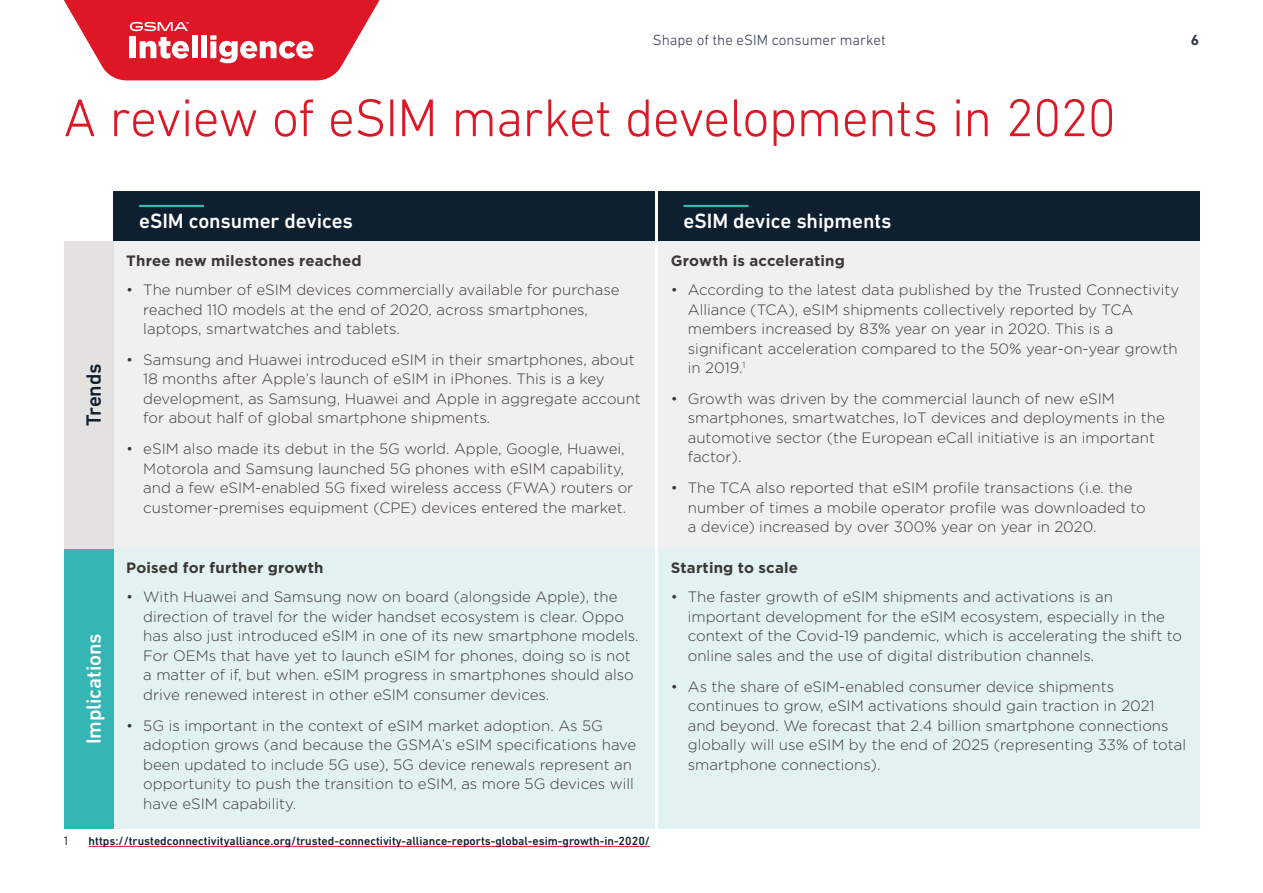
<style>
.page{position:relative;width:1263px;height:893px;background:#fff}
.page>*{position:absolute;margin:0;border:0;box-sizing:border-box;transform-origin:0 0}
.t1{font:300 54px "DIN Next LT Pro";letter-spacing:-.02em;color:#de1726}
.t2{font:500 21px "DIN Next LT Pro";letter-spacing:-.005em;color:#fff}
.t3{font:500 21px "DIN Next LT Pro";letter-spacing:-.005em;color:#0e1f30}
.t4{font:300 15px/19.5px "Gotham";color:#3c3835}
.t5{font:700 15px "Gotham";letter-spacing:.01em;color:#3c3835}
.t6{font:300 15px "DIN Next LT Pro";color:#2f394b}
.t7{font:700 15px "DIN Next LT Pro";color:#2f394b}
.t8{font:500 12px "DIN Next LT Pro";color:#0e1f30}
.t9{font:12px "Gotham";color:#0e1f30}
</style>
<div class="page">
<svg style="left:64px;top:0;width:315px;height:80px"></svg>
<div style="left:114px;top:241px;width:541px;height:307px;background:#f1f0f0"></div>
<div style="left:114px;top:548px;width:541px;height:281px;background:#e2f2f1"></div>
<div style="left:658px;top:241px;width:541px;height:307px;background:#f1f0f0"></div>
<div style="left:658px;top:548px;width:541px;height:281px;background:#e2f2f1"></div>
<div style="left:114px;top:191px;width:541px;height:50px;background:#0e1f30"></div>
<hr style="left:139px;top:205px;width:65px;height:2px;background:#35b6b4">
<div style="left:64px;top:548px;width:50px;height:281px;background:#35b6b4"></div>
<div style="left:658px;top:191px;width:541px;height:50px;background:#0e1f30"></div>
<hr style="left:683px;top:205px;width:65px;height:2px;background:#35b6b4">
<div style="left:64px;top:241px;width:50px;height:307px;background:#e3e2e1"></div>
<hr style="left:89px;top:846px;width:561px;height:1px;background:#de1726">
<p class="t6" style="left:653px;top:31px;width:234px">Shape of the eSIM consumer market</p>
<p class="t7" style="left:1191px;top:31px;width:10px">6</p>
<h1 class="t1" style="left:64px;top:87px;width:1054px">A review of eSIM market developments in 2020</h1>
<h2 class="t3" style="left:81px;top:426px;width:64px;rotate:-90deg">Trends</h2>
<h2 class="t2" style="left:81px;top:744px;width:112px;rotate:-90deg">Implications</h2>
<h2 class="t2" style="left:139px;top:209px;width:215px">eSIM consumer devices</h2>
<p class="t5" style="left:126px;top:251px;width:237px">Three new milestones reached</p>
<p class="t4" style="left:143px;top:280px;width:478px;text-indent:-17px">• The number of eSIM devices commercially available for purchase reached 110 models at the end of 2020, across smartphones, laptops, smartwatches and tablets.</p>
<p class="t4" style="left:143px;top:349px;width:499px;text-indent:-17px">• Samsung and Huawei introduced eSIM in their smartphones, about 18 months after Apple’s launch of eSIM in iPhones. This is a key development, as Samsung, Huawei and Apple in aggregate account for about half of global smartphone shipments.</p>
<p class="t4" style="left:143px;top:439px;width:491px;text-indent:-17px">• eSIM also made its debut in the 5G world. Apple, Google, Huawei, Motorola and Samsung launched 5G phones with eSIM capability, and a few eSIM-enabled 5G fixed wireless access (FWA) routers or customer-premises equipment (CPE) devices entered the market.</p>
<p class="t5" style="left:126px;top:558px;width:199px">Poised for further growth</p>
<p class="t4" style="left:143px;top:587px;width:497px;text-indent:-17px">• With Huawei and Samsung now on board (alongside Apple), the direction of travel for the wider handset ecosystem is clear. Oppo has also just introduced eSIM in one of its new smartphone models.<br>For OEMs that have yet to launch eSIM for phones, doing so is not a matter of if, but when. eSIM progress in smartphones should also drive renewed interest in other eSIM consumer devices.</p>
<p class="t4" style="left:143px;top:715px;width:494px;text-indent:-17px">• 5G is important in the context of eSIM market adoption. As 5G adoption grows (and because the GSMA’s eSIM specifications have been updated to include 5G use), 5G device renewals represent an opportunity to push the transition to eSIM, as more 5G devices will have eSIM capability.</p>
<p class="t9" style="left:64px;top:833px;width:6px">1</p>
<p class="t8" style="left:89px;top:834px;width:563px">https://trustedconnectivityalliance.org/trusted-connectivity-alliance-reports-global-esim-growth-in-2020/</p>
<h2 class="t2" style="left:683px;top:209px;width:210px">eSIM device shipments</h2>
<p class="t5" style="left:671px;top:251px;width:176px">Growth is accelerating</p>
<p class="t4" style="left:688px;top:280px;width:493px;text-indent:-17px">• According to the latest data published by the Trusted Connectivity Alliance (TCA), eSIM shipments collectively reported by TCA members increased by 83% year on year in 2020. This is a significant acceleration compared to the 50% year-on-year growth in 2019.<sup>1</sup></p>
<p class="t4" style="left:688px;top:388px;width:478px;text-indent:-17px">• Growth was driven by the commercial launch of new eSIM smartphones, smartwatches, IoT devices and deployments in the automotive sector (the European eCall initiative is an important factor).</p>
<p class="t4" style="left:688px;top:478px;width:459px;text-indent:-17px">• The TCA also reported that eSIM profile transactions (i.e. the number of times a mobile operator profile was downloaded to a device) increased by over 300% year on year in 2020.</p>
<p class="t5" style="left:671px;top:558px;width:129px">Starting to scale</p>
<p class="t4" style="left:688px;top:587px;width:496px;text-indent:-17px">• The faster growth of eSIM shipments and activations is an important development for the eSIM ecosystem, especially in the context of the Covid-19 pandemic, which is accelerating the shift to online sales and the use of digital distribution channels.</p>
<p class="t4" style="left:688px;top:676px;width:500px;text-indent:-17px">• As the share of eSIM-enabled consumer device shipments continues to grow, eSIM activations should gain traction in 2021<br>and beyond. We forecast that 2.4 billion smartphone connections globally will use eSIM by the end of 2025 (representing 33% of total smartphone connections).</p>
</div>
